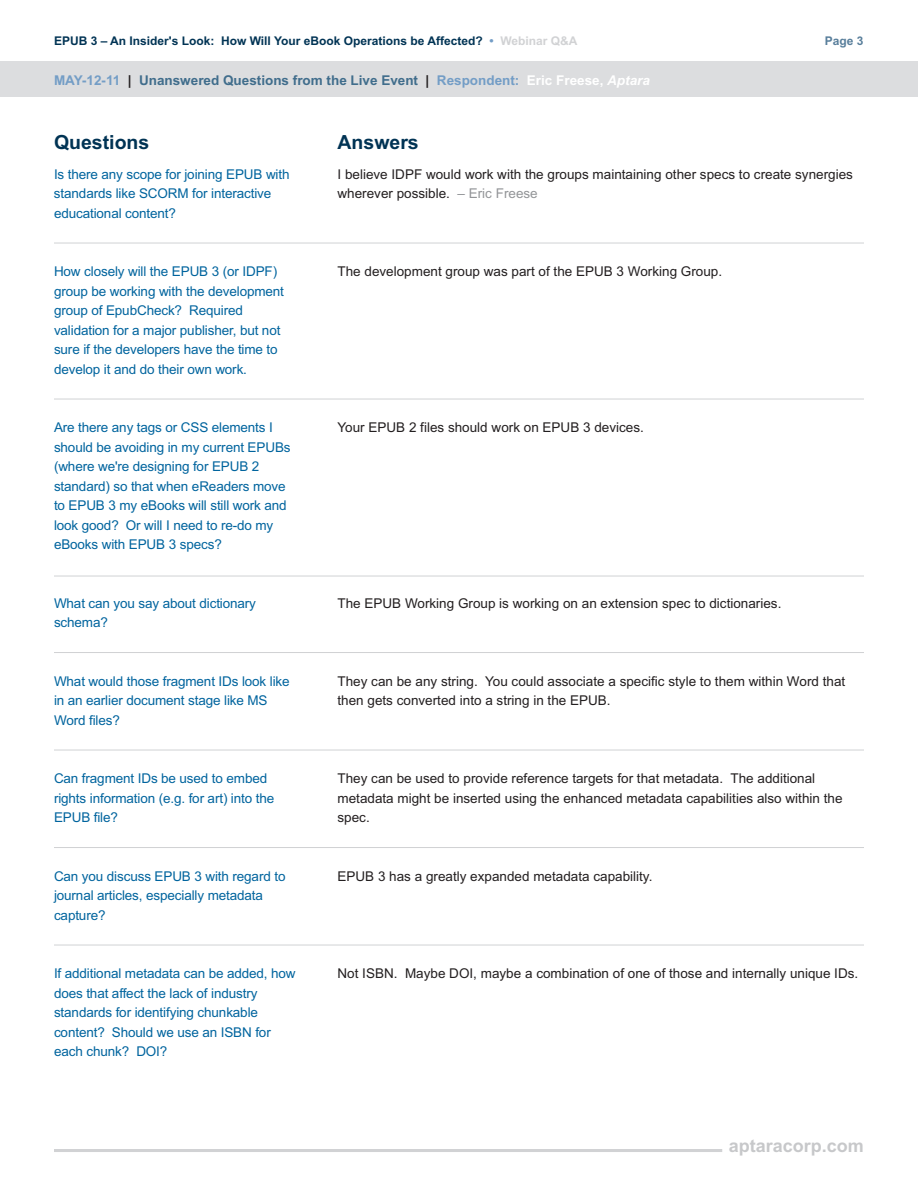
<style>
.page{position:relative;width:918px;height:1188px;background:#fff}
.page>*{position:absolute;margin:0;border:0;box-sizing:border-box;transform-origin:0 0}
.t1{font:700 19.5px "Arial";color:#003354}
.t2{font:700 18px "Arial";color:#c7c8ca}
.t3{font:13.5px/19.5px "Arial";letter-spacing:-.01em;color:#00649e}
.t4{font:13.5px/19.5px "Arial";color:#231f20}
.t5{font:700 13.5px "Arial";color:#406d8c}
.t6{font:700 12px "Arial";color:#003354}
.t7{font:700 12px "Arial";color:#587e9b}
.s1{color:#739dc6}
.s2{color:#d1d2d4}
.s3{color:#231f20}
.s4{color:#fff}
.s5{font-style:italic;color:#fff}
.s6{color:#939598}
</style>
<div class="page">
<hr style="left:54px;top:1149px;width:668px;height:3px;background:#d1d2d4">
<hr style="left:54px;top:243px;width:810px;height:1px;background:#d1d2d4">
<hr style="left:54px;top:399px;width:810px;height:1px;background:#d1d2d4">
<hr style="left:54px;top:576px;width:810px;height:1px;background:#d1d2d4">
<hr style="left:54px;top:652px;width:810px;height:1px;background:#d1d2d4">
<hr style="left:54px;top:750px;width:810px;height:1px;background:#d1d2d4">
<hr style="left:54px;top:847px;width:810px;height:1px;background:#d1d2d4">
<hr style="left:54px;top:945px;width:810px;height:1px;background:#d1d2d4">
<div style="left:0;top:61px;width:918px;height:36px;background:#dcdddf"></div>
<p class="t6" style="left:54px;top:34px;width:525px">EPUB 3 – An Insider's Look: How Will Your eBook Operations be Affected? <span class="s1">•</span> <span class="s2">Webinar Q&amp;A</span></p>
<p class="t7" style="left:825px;top:34px;width:40px">Page 3</p>
<p class="t5" style="left:54px;top:73px;width:597px"><span class="s1">MAY-12-11</span> <span class="s3">|</span> Unanswered Questions from the Live Event <span class="s3">|</span> <span class="s1">Respondent:</span> <span class="s4">Eric Freese,</span> <span class="s5">Aptara</span></p>
<h1 class="t1" style="left:54px;top:131px;width:97px">Questions</h1>
<h1 class="t1" style="left:337px;top:131px;width:83px">Answers</h1>
<p class="t3" style="left:54px;top:164px;width:237px">Is there any scope for joining EPUB with standards like SCORM for interactive educational content?</p>
<p class="t3" style="left:54px;top:262px;width:232px">How closely will the EPUB 3 (or IDPF) group be working with the development group of EpubCheck? Required validation for a major publisher, but not sure if the developers have the time to develop it and do their own work.</p>
<p class="t3" style="left:54px;top:418px;width:238px">Are there any tags or CSS elements I should be avoiding in my current EPUBs (where we're designing for EPUB 2 standard) so that when eReaders move to EPUB 3 my eBooks will still work and look good? Or will I need to re-do my eBooks with EPUB 3 specs?</p>
<p class="t3" style="left:54px;top:593px;width:204px">What can you say about dictionary schema?</p>
<p class="t3" style="left:54px;top:671px;width:237px">What would those fragment IDs look like in an earlier document stage like MS<br>Word files?</p>
<p class="t3" style="left:54px;top:769px;width:222px">Can fragment IDs be used to embed rights information (e.g. for art) into the<br>EPUB file?</p>
<p class="t3" style="left:54px;top:866px;width:233px">Can you discuss EPUB 3 with regard to journal articles, especially metadata capture?</p>
<p class="t3" style="left:54px;top:964px;width:243px">If additional metadata can be added, how does that affect the lack of industry standards for identifying chunkable content? Should we use an ISBN for each chunk? DOI?</p>
<p class="t4" style="left:338px;top:164px;width:517px">I believe IDPF would work with the groups maintaining other specs to create synergies wherever possible. <span class="s6">– Eric Freese</span></p>
<p class="t4" style="left:338px;top:262px;width:386px">The development group was part of the EPUB 3 Working Group.</p>
<p class="t4" style="left:338px;top:418px;width:308px">Your EPUB 2 files should work on EPUB 3 devices.</p>
<p class="t4" style="left:338px;top:593px;width:445px">The EPUB Working Group is working on an extension spec to dictionaries.</p>
<p class="t4" style="left:338px;top:671px;width:509px">They can be any string. You could associate a specific style to them within Word that then gets converted into a string in the EPUB.</p>
<p class="t4" style="left:338px;top:769px;width:507px">They can be used to provide reference targets for that metadata. The additional metadata might be inserted using the enhanced metadata capabilities also within the spec.</p>
<p class="t4" style="left:338px;top:866px;width:316px">EPUB 3 has a greatly expanded metadata capability.</p>
<p class="t4" style="left:338px;top:964px;width:522px">Not ISBN. Maybe DOI, maybe a combination of one of those and internally unique IDs.</p>
<h2 class="t2" style="left:729px;top:1135px;width:137px">aptaracorp.com</h2>
</div>
